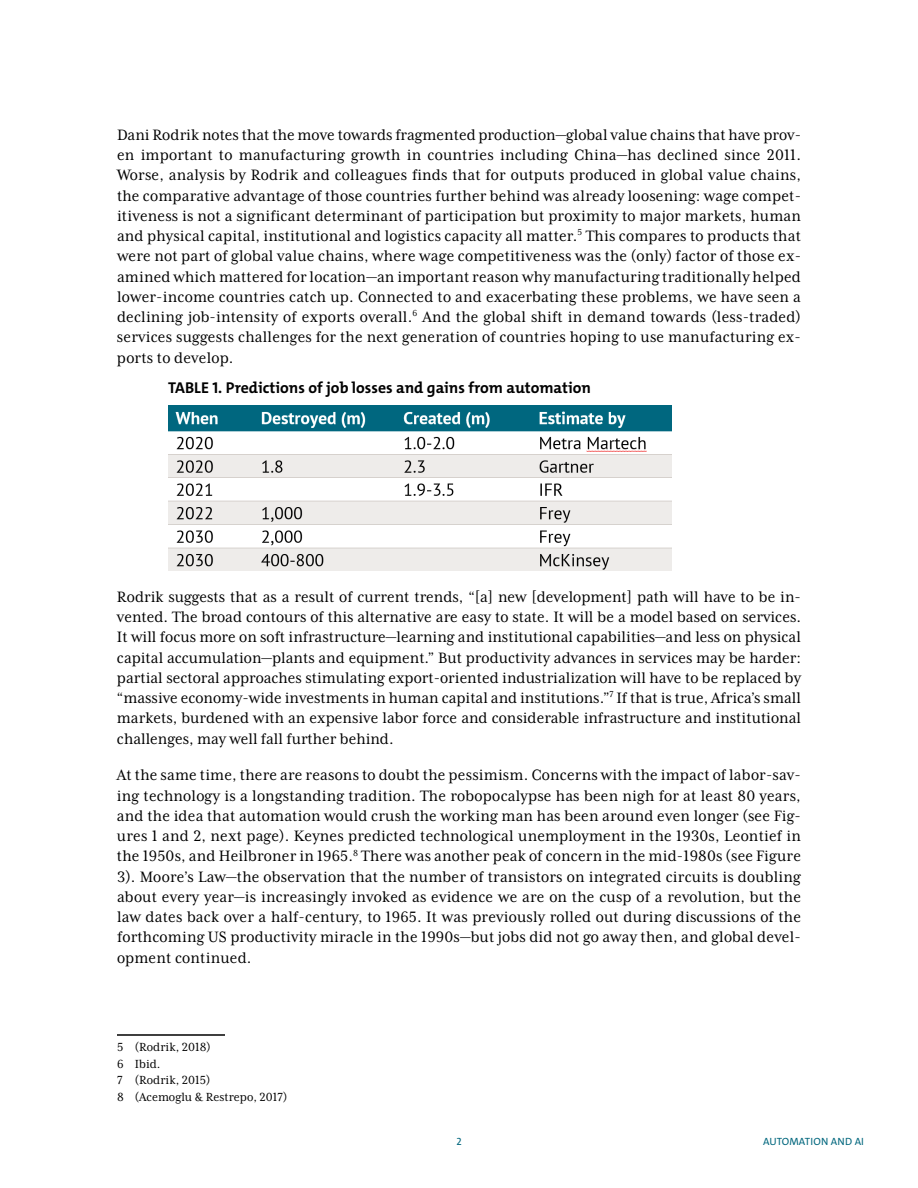
<style>
.page{position:relative;width:918px;height:1188px;background:#fff}
.page>*{position:absolute;margin:0;border:0;box-sizing:border-box;transform-origin:0 0}
.t1{font:17.25px/20.2px "Mrs Eaves XL Serif Nar OT";letter-spacing:.01em;color:#000;text-align:justify}
.t2{font:700 15.75px "The Mix C4 s";color:#000}
.t3{font:13.5px/16.5px "Mrs Eaves XL Serif Nar OT";color:#000}
.t4{font:10.5px "The Mix C4 s";letter-spacing:.02em;color:#00667d}
</style>
<div class="page">
<hr style="left:117px;top:1034px;width:108px;height:2px;background:#000">
<img style="left:168px;top:405px;width:503px;height:165px">
<p class="t1" style="left:117px;top:124px;width:686px">Dani Rodrik notes that the move towards fragmented production—global value chains that have prov&shy;en important to manufacturing growth in countries including China—has declined since 2011.<br>Worse, analysis by Rodrik and colleagues finds that for outputs produced in global value chains, the comparative advantage of those countries further behind was already loosening: wage compet&shy;itiveness is not a significant determinant of participation but proximity to major markets, human and physical capital, institutional and logistics capacity all matter.<sup>5</sup> This compares to products that were not part of global value chains, where wage competitiveness was the (only) factor of those ex&shy;amined which mattered for location—an important reason why manufacturing traditionally helped lower-income countries catch up. Connected to and exacerbating these problems, we have seen a declining job-intensity of exports overall.<sup>6</sup> And the global shift in demand towards (less-traded) services suggests challenges for the next generation of countries hoping to use manufacturing ex&shy;ports to develop.</p>
<p class="t2" style="left:168px;top:377px;width:424px">TABLE 1. Predictions of job losses and gains from automation</p>
<p class="t1" style="left:117px;top:587px;width:686px">Rodrik suggests that as a result of current trends, “[a] new [development] path will have to be in&shy;vented. The broad contours of this alternative are easy to state. It will be a model based on services.<br>It will focus more on soft infrastructure—learning and institutional capabilities—and less on physical capital accumulation—plants and equipment.” But productivity advances in services may be harder: partial sectoral approaches stimulating export-oriented industrialization will have to be replaced by “massive economy-wide investments in human capital and institutions.”<sup>7</sup> If that is true, Africa’s small markets, burdened with an expensive labor force and considerable infrastructure and institutional challenges, may well fall further behind.</p>
<p class="t1" style="left:117px;top:765px;width:686px">At the same time, there are reasons to doubt the pessimism. Concerns with the impact of labor-sav&shy;ing technology is a longstanding tradition. The robopocalypse has been nigh for at least 80 years, and the idea that automation would crush the working man has been around even longer (see Fig&shy;ures 1 and 2, next page). Keynes predicted technological unemployment in the 1930s, Leontief in the 1950s, and Heilbroner in 1965.<sup>8</sup> There was another peak of concern in the mid-1980s (see Figure 3). Moore’s Law—the observation that the number of transistors on integrated circuits is doubling about every year—is increasingly invoked as evidence we are on the cusp of a revolution, but the law dates back over a half-century, to 1965. It was previously rolled out during discussions of the forthcoming US productivity miracle in the 1990s—but jobs did not go away then, and global devel&shy;opment continued.</p>
<p class="t3" style="left:117px;top:1039px;width:172px">5 (Rodrik, 2018)<br>6 Ibid.<br>7 (Rodrik, 2015)<br>8 (Acemoglu &amp; Restrepo, 2017)</p>
<p class="t4" style="left:456px;top:1134px;width:7px">2</p>
<p class="t4" style="left:763px;top:1134px;width:103px">AUTOMATION AND AI</p>
</div>
